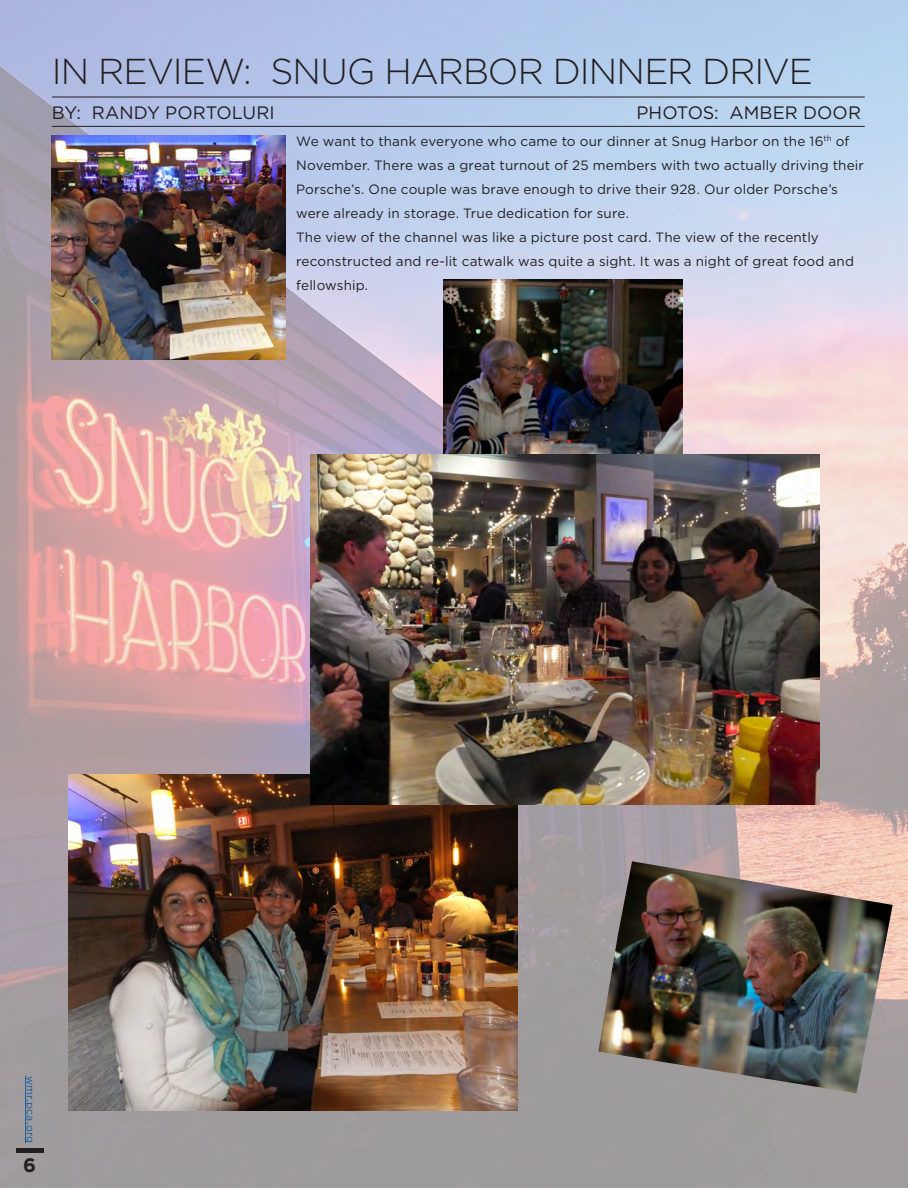
<style>
.page{position:relative;width:908px;height:1188px;background:#fff}
.page>*{position:absolute;margin:0;border:0;box-sizing:border-box;transform-origin:0 0}
.Interior_Headline{font:300 36px "Gotham";letter-spacing:-.025em;color:#231f20}
.Frontpage_Month{font:700 19.5px "Gotham";color:#231f20}
.Interior_Sub_Head{font:18px "Gotham";color:#231f20}
.Tab_Dots{font:13.5px/24px "Gotham";letter-spacing:.01em;color:#231f20}
.Pagination{font:10.5px "Gotham";letter-spacing:.025em;color:#175d9e}
</style>
<div class="page">
<img style="left:0;top:0;width:907px;height:1188px">
<img style="left:443px;top:280px;width:239px;height:175px">
<hr style="left:52px;top:97px;width:812px;height:1px;background:#231f20">
<hr style="left:52px;top:126px;width:812px;height:1px;background:#231f20">
<img style="left:52px;top:135px;width:233px;height:224px">
<img style="left:598px;top:861px;width:294px;height:232px">
<img style="left:68px;top:775px;width:449px;height:335px">
<img style="left:311px;top:455px;width:508px;height:350px">
<p class="Interior_Headline" style="left:52px;top:49px;width:762px">IN REVIEW: SNUG HARBOR DINNER DRIVE</p>
<p class="Interior_Sub_Head" style="left:52px;top:101px;width:224px">BY: RANDY PORTOLURI</p>
<p class="Interior_Sub_Head" style="left:636px;top:101px;width:226px">PHOTOS: AMBER DOOR</p>
<p class="Tab_Dots" style="left:296px;top:129px;width:569px">We want to thank everyone who came to our dinner at Snug Harbor on the 16<sup>th</sup> of November. There was a great turnout of 25 members with two actually driving their Porsche’s. One couple was brave enough to drive their 928. Our older Porsche’s were already in storage. True dedication for sure.</p>
<p class="Tab_Dots" style="left:296px;top:225px;width:559px">The view of the channel was like a picture post card. The view of the recently reconstructed and re-lit catwalk was quite a sight. It was a night of great food and fellowship.</p>
<p class="Pagination" style="left:37px;top:1076px;width:69px;rotate:90deg">wmr.pca.org</p>
<p class="Frontpage_Month" style="left:23px;top:1153px;width:14px">6</p>
</div>
